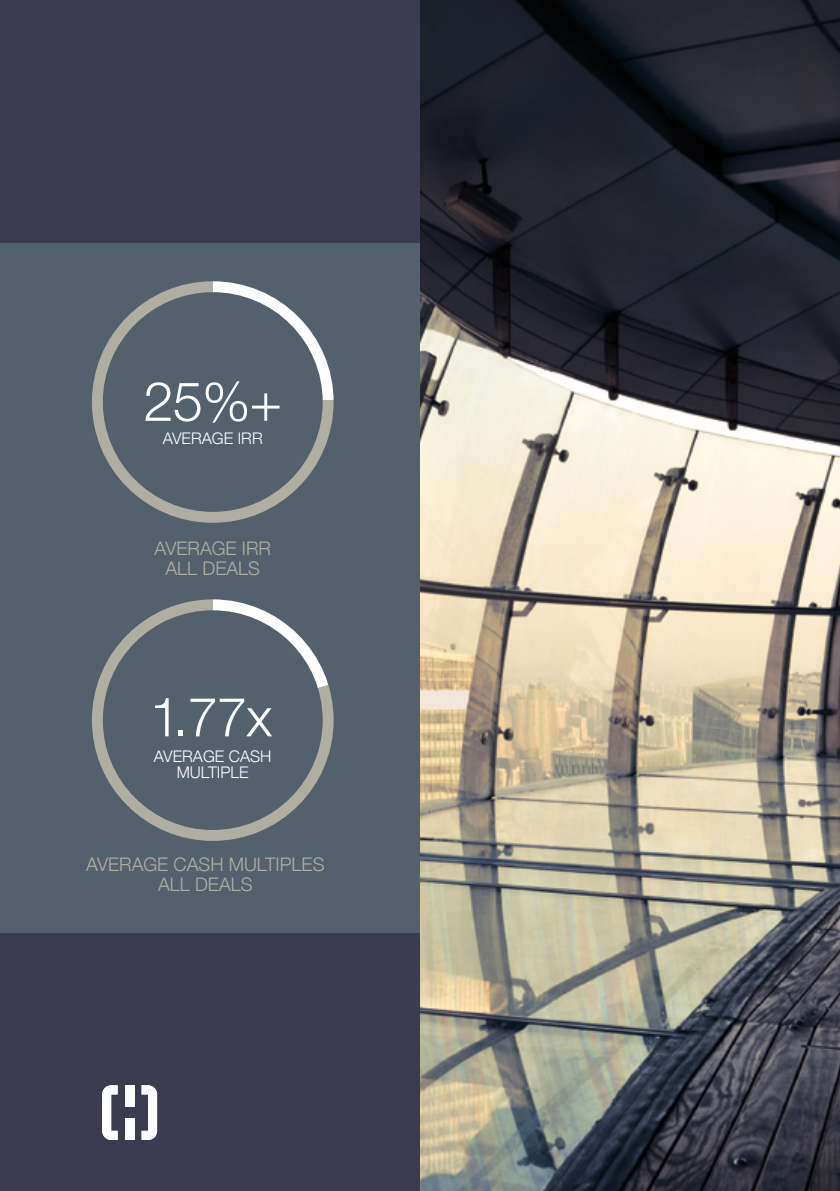
<style>
.page{position:relative;width:840px;height:1191px;background:#fff}
.page>*{position:absolute;margin:0;border:0;box-sizing:border-box;transform-origin:0 0}
.t1{font:300 54.6px "Helvetica Neue";color:#fff}
.t2{font:300 18.6px/20px "Helvetica Neue";color:#b0aea3;text-align:center}
.t3{font:300 16px/16px "Helvetica Neue";color:#fff;text-align:center}
</style>
<div class="page">
<div style="left:0;top:0;width:420px;height:1191px;background:#3c3c51"></div>
<div style="left:0;top:244px;width:420px;height:689px;background:#54616c"></div>
<img style="left:420px;top:0;width:419px;height:1191px">
<svg style="left:102px;top:1085px;width:16px;height:55px"></svg>
<svg style="left:141px;top:1085px;width:16px;height:55px"></svg>
<div style="left:125px;top:1085px;width:9px;height:21px;background:#fff"></div>
<div style="left:125px;top:1119px;width:9px;height:21px;background:#fff"></div>
<div style="left:92px;top:281px;width:241px;height:242px;border:11px solid #b0aea3;border-radius:50%"></div>
<svg style="left:213px;top:281px;width:121px;height:242px"></svg>
<div style="left:92px;top:599px;width:241px;height:242px;border:11px solid #b0aea3;border-radius:50%"></div>
<svg style="left:213px;top:599px;width:121px;height:121px"></svg>
<h1 class="t1" style="left:143px;top:357px;width:140px">25%+</h1>
<p class="t3" style="left:163px;top:429px;width:101px">AVERAGE IRR</p>
<p class="t2" style="left:154px;top:537px;width:118px">AVERAGE IRR<br>ALL DEALS</p>
<h1 class="t1" style="left:150px;top:673px;width:124px">1.77x</h1>
<p class="t3" style="left:154px;top:747px;width:119px">AVERAGE CASH<br>MULTIPLE</p>
<p class="t2" style="left:86px;top:853px;width:240px">AVERAGE CASH MULTIPLES<br>ALL DEALS</p>
</div>
